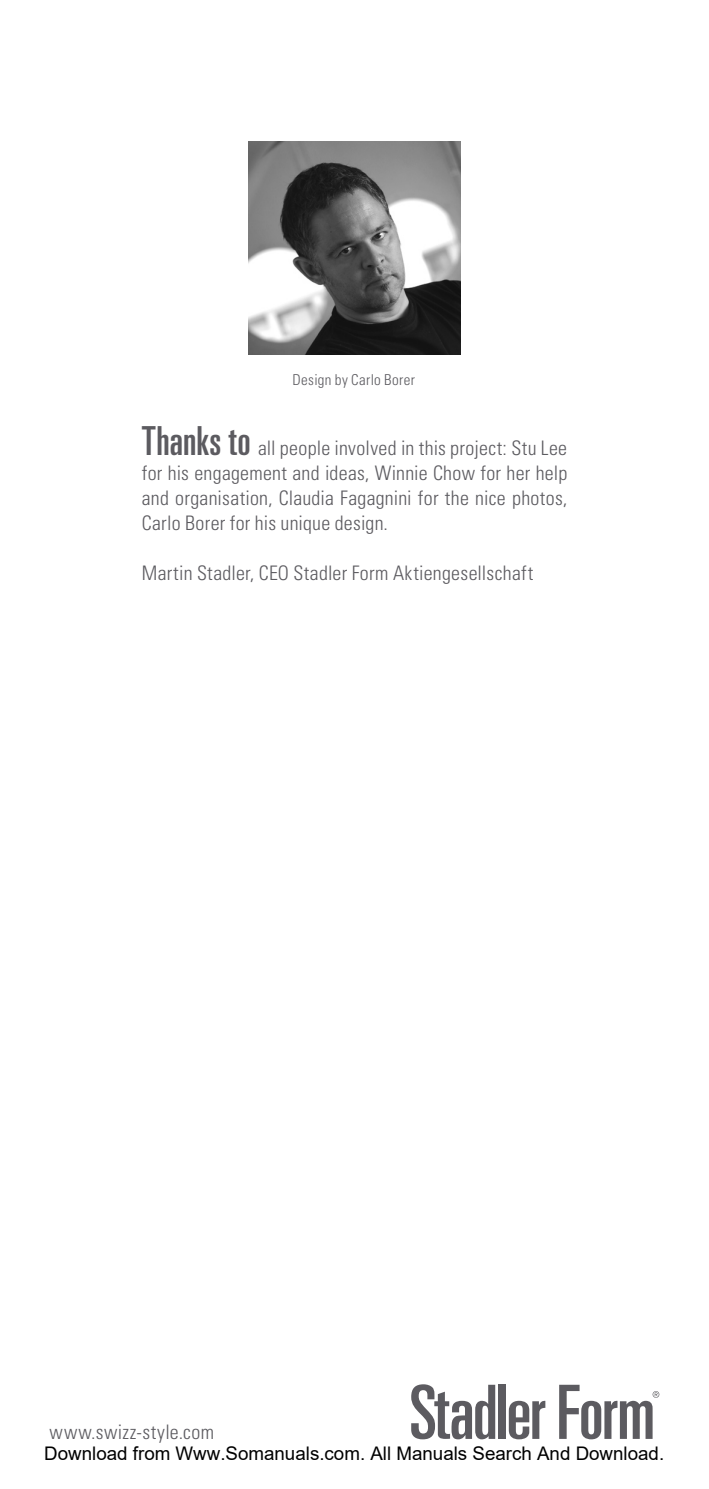
<style>
.page{position:relative;width:709px;height:1489px;background:#fff}
.page>*{position:absolute;margin:0;border:0;box-sizing:border-box;transform-origin:0 0}
.t1{font:300 condensed 20px/25px "Univers";letter-spacing:.015em;color:#5c5b60;text-align:justify}
.t2{font:18.75px "Arial";color:#000}
.t3{font:300 condensed 15px "Univers";letter-spacing:.025em;color:#5c5b60}
.s1{font-weight:400;font-stretch:ultra-condensed;font-size:40px}
</style>
<div class="page">
<svg style="left:411px;top:1384px;width:84px;height:55px"></svg>
<div style="left:498px;top:1384px;width:7px;height:54px;background:#5c5b60"></div>
<svg style="left:509px;top:1400px;width:36px;height:39px"></svg>
<svg style="left:559px;top:1384px;width:100px;height:55px"></svg>
<img style="left:248px;top:142px;width:213px;height:212px">
<p class="t3" style="left:292px;top:370px;width:124px">Design by Carlo Borer</p>
<p class="t1" style="left:142px;top:435px;width:427px"><span class="s1">Thanks to</span> all people involved in this project: Stu Lee for his engagement and ideas, Winnie Chow for her help and organisation, Claudia Fagagnini for the nice photos, Carlo Borer for his unique design.</p>
<p class="t1" style="left:142px;top:560px;width:393px">Martin Stadler, CEO Stadler Form Aktiengesellschaft</p>
<p class="t1" style="left:50px;top:1419px;width:166px">www.swizz-style.com</p>
<p class="t2" style="left:44px;top:1442px;width:621px">Download from Www.Somanuals.com. All Manuals Search And Download.</p>
</div>
